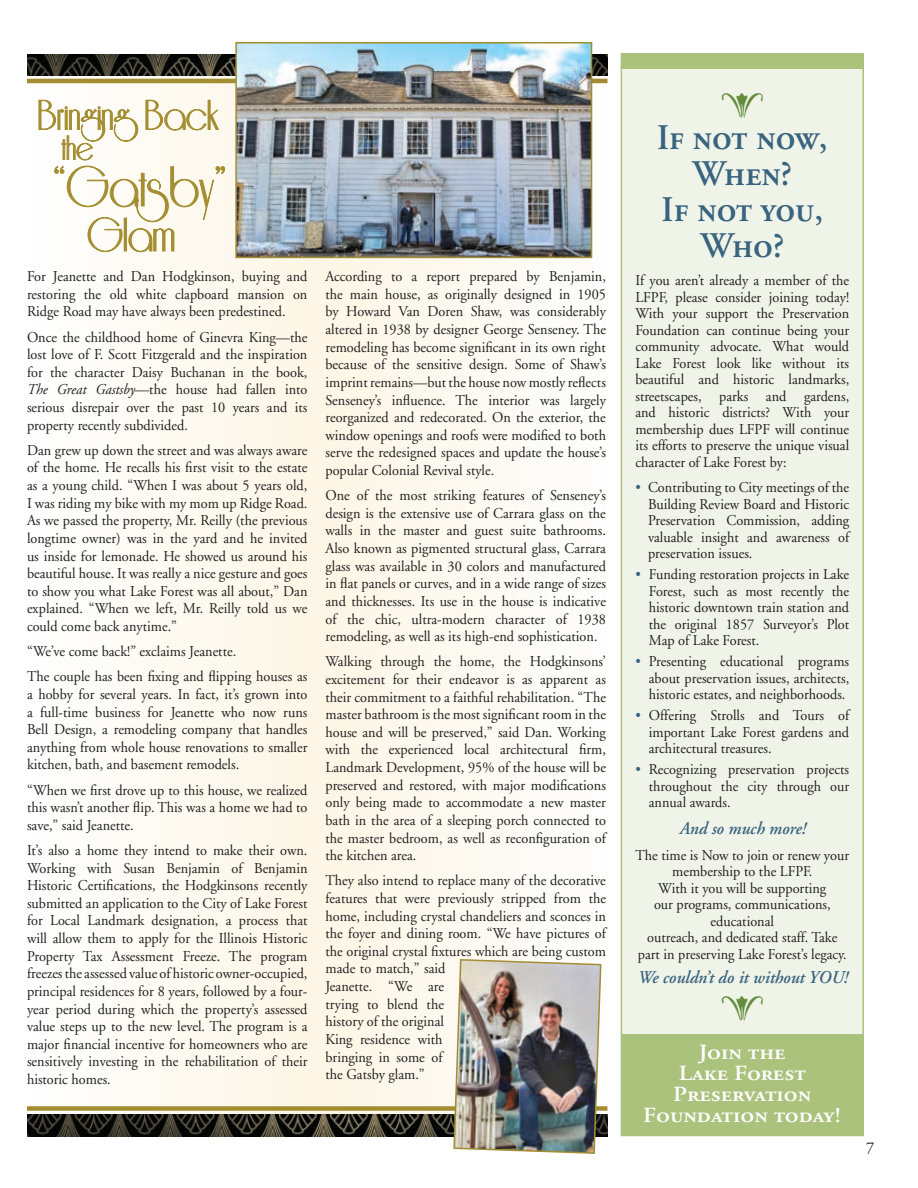
<style>
.page{position:relative;width:918px;height:1188px;background:#fff}
.page>*{position:absolute;margin:0;border:0;box-sizing:border-box;transform-origin:0 0}
.t1{font:36px/36px "Adobe Garamond Semibold SC";color:#396480;text-align:center;scale:.95 1}
.t2{font:21.6px/21px "Adobe Garamond Semibold SC";color:#fff;text-align:center;scale:1.11 1}
.t3{font:italic 600 18px "Adobe Garamond";color:#396480;scale:.95 1}
.t4{font:16.5px "Adobe Garamond";color:#231f20}
.t5{font:15px/17.5px "Adobe Garamond";color:#231f20;text-align:justify;scale:.95 1}
.s1{font-style:italic}
.s2{color:#396480}
</style>
<div class="page">
<div style="left:28px;top:55px;width:579px;height:1079px;background:#fdfaf1"></div>
<div style="left:621px;top:53px;width:243px;height:1083px;background:#f0f4e8;border:2px solid #abc27d"></div>
<div style="left:621px;top:1035px;width:242px;height:101px;background:#abc27d"></div>
<div style="left:621px;top:53px;width:242px;height:16px;background:#abc27d"></div>
<img style="left:27px;top:54px;width:581px;height:21px">
<hr style="left:27px;top:79px;width:581px;height:4px;background:#a38d31">
<img style="left:238px;top:45px;width:351px;height:210px">
<div style="left:235px;top:42px;width:357px;height:216px;border:2px solid #a38d31"></div>
<img style="left:27px;top:1115px;width:581px;height:21px">
<div style="left:27px;top:1106px;width:581px;height:5px;background:#a38d31"></div>
<img style="left:453px;top:958px;width:149px;height:196px">
<svg style="left:145px;top:100px;width:74px;height:31px"></svg>
<svg style="left:38px;top:100px;width:100px;height:60px"></svg>
<svg style="left:54px;top:166px;width:171px;height:86px"></svg>
<p class="t5" style="left:27px;top:268px;width:297px">For Jeanette and Dan Hodgkinson, buying and restoring the old white clapboard mansion on Ridge Road may have always been predestined.</p>
<p class="t5" style="left:27px;top:328px;width:297px">Once the childhood home of Ginevra King—the lost love of F. Scott Fitzgerald and the inspiration for the character Daisy Buchanan in the book, <span class="s1">The Great Gastsby</span>—the house had fallen into serious disrepair over the past 10 years and its property recently subdivided.</p>
<p class="t5" style="left:27px;top:442px;width:297px">Dan grew up down the street and was always aware of the home. He recalls his first visit to the estate as a young child. “When I was about 5 years old, I was riding my bike with my mom up Ridge Road.<br>As we passed the property, Mr. Reilly (the previous longtime owner) was in the yard and he invited us inside for lemonade. He showed us around his beautiful house. It was really a nice gesture and goes to show you what Lake Forest was all about,” Dan explained. “When we left, Mr. Reilly told us we could come back anytime.”</p>
<p class="t5" style="left:27px;top:639px;width:297px;line-height:25px">“We’ve come back!” exclaims Jeanette.<br>The couple has been fixing and flipping houses as</p>
<p class="t5" style="left:27px;top:686px;width:297px">a hobby for several years. In fact, it’s grown into a full-time business for Jeanette who now runs Bell Design, a remodeling company that handles anything from whole house renovations to smaller kitchen, bath, and basement remodels.</p>
<p class="t5" style="left:27px;top:781px;width:297px">“When we first drove up to this house, we realized this wasn’t another flip. This was a home we had to save,” said Jeanette.</p>
<p class="t5" style="left:27px;top:842px;width:297px">It’s also a home they intend to make their own.<br>Working with Susan Benjamin of Benjamin Historic Certifications, the Hodgkinsons recently submitted an application to the City of Lake Forest for Local Landmark designation, a process that will allow them to apply for the Illinois Historic Property Tax Assessment Freeze. The program freezes the assessed value of historic owner-occupied, principal residences for 8 years, followed by a four&shy;year period during which the property’s assessed value steps up to the new level. The program is a major financial incentive for homeowners who are sensitively investing in the rehabilitation of their historic homes.</p>
<p class="t5" style="left:325px;top:268px;width:297px">According to a report prepared by Benjamin, the main house, as originally designed in 1905 by Howard Van Doren Shaw, was considerably altered in 1938 by designer George Senseney. The remodeling has become significant in its own right because of the sensitive design. Some of Shaw’s imprint remains—but the house now mostly reflects Senseney’s influence. The interior was largely reorganized and redecorated. On the exterior, the window openings and roofs were modified to both serve the redesigned spaces and update the house’s popular Colonial Revival style.</p>
<p class="t5" style="left:325px;top:487px;width:297px">One of the most striking features of Senseney’s design is the extensive use of Carrara glass on the walls in the master and guest suite bathrooms.<br>Also known as pigmented structural glass, Carrara glass was available in 30 colors and manufactured in flat panels or curves, and in a wide range of sizes and thicknesses. Its use in the house is indicative of the chic, ultra-modern character of 1938 remodeling, as well as its high-end sophistication.</p>
<p class="t5" style="left:325px;top:653px;width:297px">Walking through the home, the Hodgkinsons’ excitement for their endeavor is as apparent as their commitment to a faithful rehabilitation. “The master bathroom is the most significant room in the house and will be preserved,” said Dan. Working with the experienced local architectural firm, Landmark Development, 95% of the house will be preserved and restored, with major modifications only being made to accommodate a new master bath in the area of a sleeping porch connected to the master bedroom, as well as reconfiguration of the kitchen area.</p>
<p class="t5" style="left:325px;top:872px;width:297px;text-align:left">They also intend to replace many of the decorative features that were previously stripped from the home, including crystal chandeliers and sconces in the foyer and dining room. “We have pictures of the original crystal fixtures which are being custom made to match,” said<br>Jeanette. “We are<br>trying to blend the<br>history of the original<br>King residence with<br>bringing in some of<br>the Gatsby glam.”</p>
<h1 class="t1" style="left:657px;top:120px;width:181px">If not now,<br>When?<br>If not you,<br>Who?</h1>
<p class="t5" style="left:635px;top:272px;width:227px;line-height:16.5px">If you aren’t already a member of the LFPF, please consider joining today!<br>With your support the Preservation Foundation can continue being your community advocate. What would Lake Forest look like without its beautiful and historic landmarks, streetscapes, parks and gardens, and historic districts? With your membership dues LFPF will continue its efforts to preserve the unique visual character of Lake Forest by:</p>
<p class="t5" style="left:648px;top:479px;width:213px;line-height:16.5px;text-indent:-13px"><span class="s2">•</span> Contributing to City meetings of the Building Review Board and Historic Preservation Commission, adding valuable insight and awareness of preservation issues.</p>
<p class="t5" style="left:649px;top:566px;width:212px;line-height:16.5px;text-indent:-13px"><span class="s2">•</span> Funding restoration projects in Lake Forest, such as most recently the historic downtown train station and the original 1857 Surveyor’s Plot Map of Lake Forest.</p>
<p class="t5" style="left:649px;top:653px;width:212px;line-height:16.5px;text-indent:-13px"><span class="s2">•</span> Presenting educational programs about preservation issues, architects, historic estates, and neighborhoods.</p>
<p class="t5" style="left:649px;top:707px;width:212px;line-height:16.5px;text-indent:-13px"><span class="s2">•</span> Offering Strolls and Tours of important Lake Forest gardens and architectural treasures.</p>
<p class="t5" style="left:649px;top:761px;width:212px;line-height:16.5px;text-indent:-13px"><span class="s2">•</span> Recognizing preservation projects throughout the city through our annual awards.</p>
<p class="t3" style="left:679px;top:818px;width:135px">And so much more!</p>
<p class="t5" style="left:636px;top:847px;width:226px;line-height:16.5px;text-align:center">The time is Now to join or renew your membership to the LFPF.<br>With it you will be supporting<br>our programs, communications, educational<br>outreach, and dedicated staff. Take part in preserving Lake Forest’s legacy.</p>
<p class="t3" style="left:637px;top:967px;width:223px">We couldn’t do it without YOU!</p>
<h2 class="t2" style="left:643px;top:1042px;width:180px">Join the<br>Lake Forest<br>Preservation<br>Foundation today!</h2>
<p class="t4" style="left:866px;top:1138px;width:10px">7</p>
</div>
